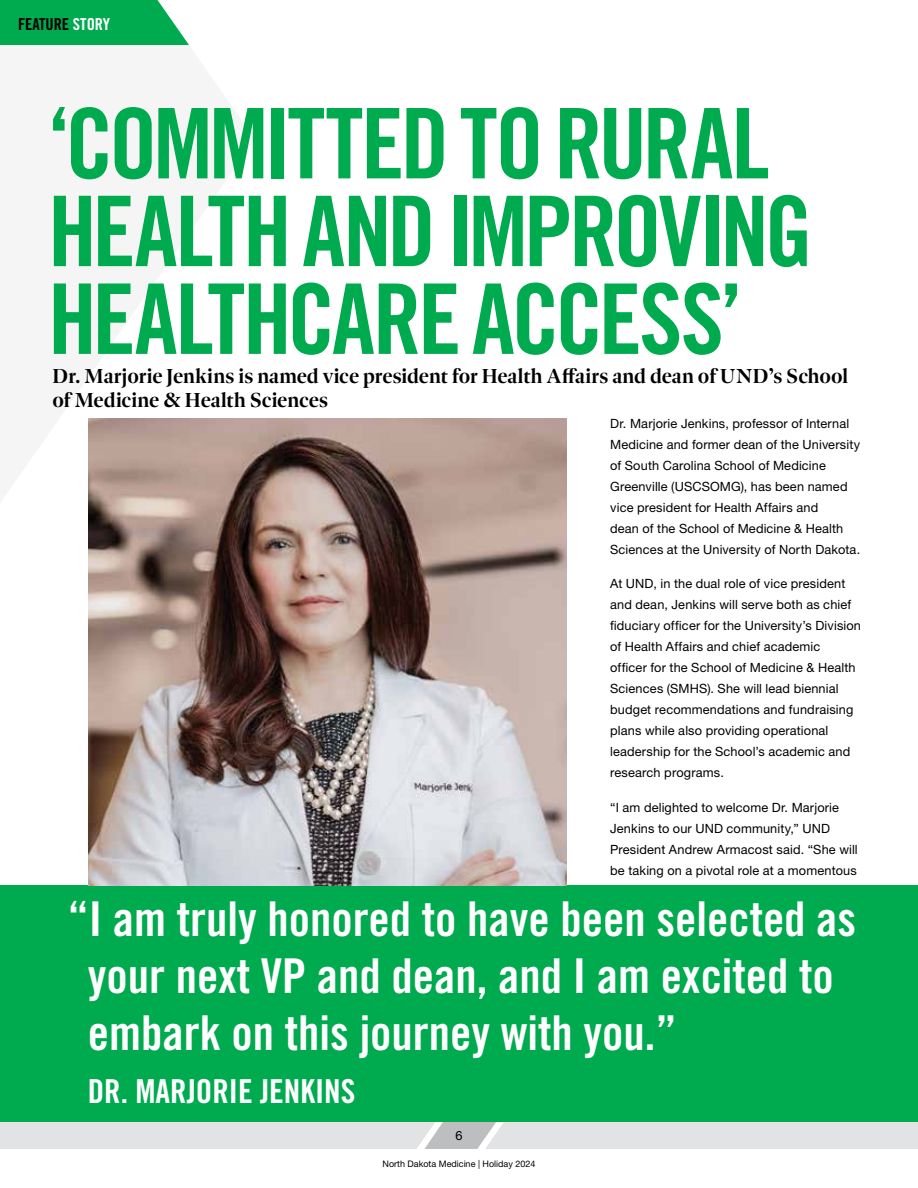
<style>
.page{position:relative;width:918px;height:1188px;background:#fff}
.page>*{position:absolute;margin:0;border:0;box-sizing:border-box;transform-origin:0 0}
.t1{font:97.5px/87.8px "Trade Gothic LT Pro Bd Cn 20";letter-spacing:-.04em;color:#00aa4f}
.t2{font:48px/57px "Trade Gothic LT Pro Bd Cn 20";color:#fff}
.t3{font:33px "Trade Gothic LT Pro Bd Cn 20";color:#fff}
.t4{font:500 21px/24px "Dejanire Headline";color:#000}
.t5{font:16.5px "Trade Gothic LT Pro Bd Cn 20";color:#000}
.t6{font:12.75px/21px "Helvetica Neue LT Pro";letter-spacing:.01em;color:#000}
.t7{font:9px "Helvetica Neue LT Pro";color:#000}
.s1{color:#fff}
</style>
<div class="page">
<div style="left:0;top:886px;width:918px;height:236px;background:#00aa4f"></div>
<img style="left:89px;top:418px;width:478px;height:467px">
<svg style="left:0;top:1122px;width:918px;height:27px;background:#e0e1e2"></svg>
<svg style="left:0;top:0;width:189px;height:45px;background:#15b15d"></svg>
<p class="t5" style="left:18px;top:14px;width:94px">FEATURE <span class="s1">STORY</span></p>
<h1 class="t1" style="left:48px;top:99px;width:767px">‘COMMITTED TO RURAL<br>HEALTH AND IMPROVING<br>HEALTHCARE ACCESS’</h1>
<h3 class="t4" style="left:52px;top:364px;width:797px">Dr. Marjorie Jenkins is named vice president for Health Affairs and dean of UND’s School of Medicine &amp; Health Sciences</h3>
<p class="t6" style="left:610px;top:412px;width:252px">Dr. Marjorie Jenkins, professor of Internal Medicine and former dean of the University of South Carolina School of Medicine Greenville (USCSOMG), has been named vice president for Health Affairs and<br>dean of the School of Medicine &amp; Health Sciences at the University of North Dakota.</p>
<p class="t6" style="left:610px;top:573px;width:252px">At UND, in the dual role of vice president and dean, Jenkins will serve both as chief fiduciary officer for the University’s Division of Health Affairs and chief academic<br>officer for the School of Medicine &amp; Health Sciences (SMHS). She will lead biennial budget recommendations and fundraising plans while also providing operational leadership for the School’s academic and research programs.</p>
<p class="t6" style="left:610px;top:796px;width:249px">“I am delighted to welcome Dr. Marjorie Jenkins to our UND community,” UND President Andrew Armacost said. “She will be taking on a pivotal role at a momentous</p>
<h2 class="t2" style="left:88px;top:890px;width:770px;text-indent:-20px">“I am truly honored to have been selected as your next VP and dean, and I am excited to embark on this journey with you.”</h2>
<h3 class="t3" style="left:88px;top:1071px;width:269px">DR. MARJORIE JENKINS</h3>
<p class="t6" style="left:455px;top:1125px;width:9px">6</p>
<p class="t7" style="left:383px;top:1159px;width:154px">North Dakota Medicine | Holiday 2024</p>
</div>
